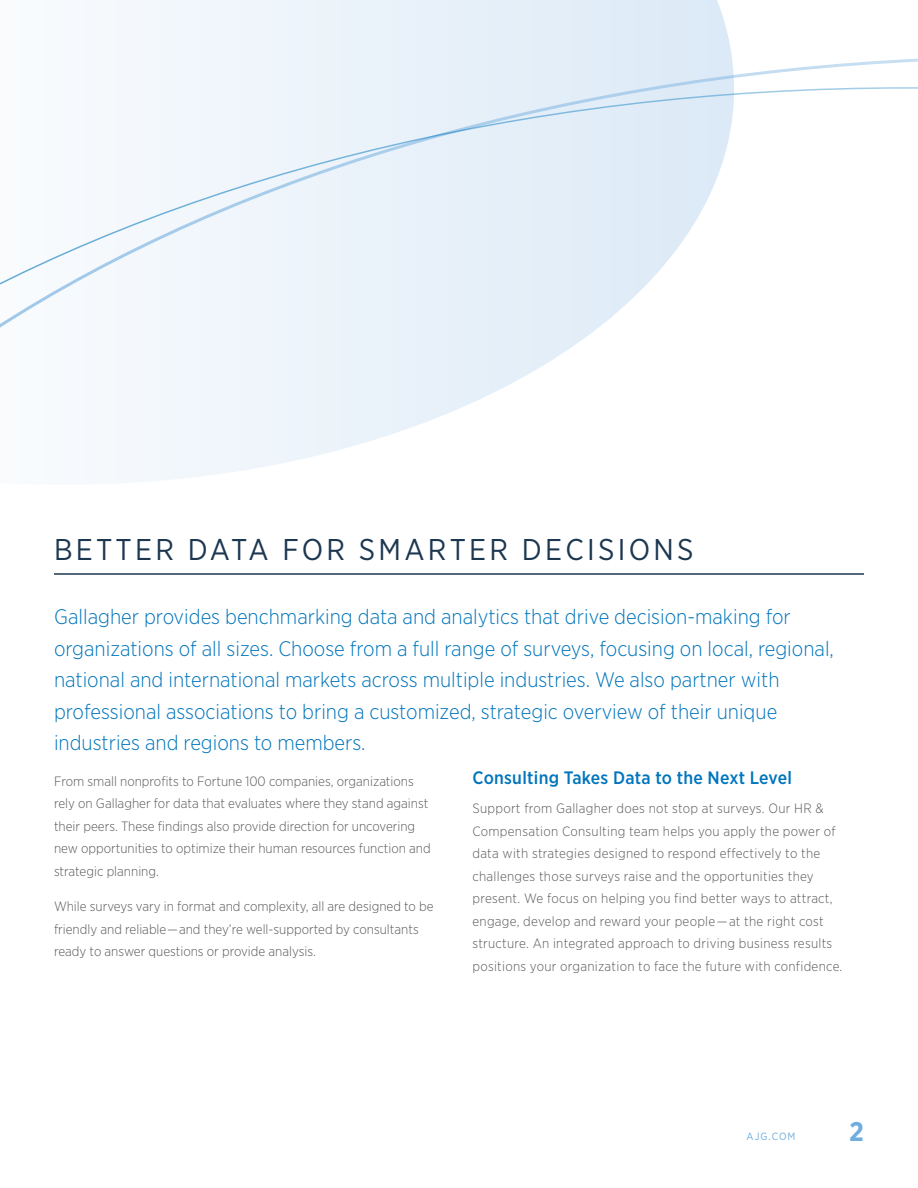
<style>
.page{position:relative;width:918px;height:1188px;background:#fff}
.page>*{position:absolute;margin:0;border:0;box-sizing:border-box;transform-origin:0 0}
.t1{font:30px "Gotham Narrow";letter-spacing:.11em;color:#1c3750}
.t2{font:700 27px "Gotham Narrow";color:#70adde}
.t3{font:300 21px/31.5px "Gotham Narrow";color:#0075bc}
.t4{font:500 18px "Gotham Narrow";letter-spacing:.015em;color:#0075bc}
.t5{font:300 13.5px/22.5px "Gotham Narrow";letter-spacing:.02em;color:#58595b}
.t6{font:300 13.5px/22.5px "Gotham Narrow";color:#58595b}
.t7{font:10.5px "Gotham Narrow";letter-spacing:.1em;color:#70adde}
</style>
<div class="page">
<svg style="left:116px;top:0;width:616px;height:56px;fill:#e8f1f9"></svg>
<svg style="left:116px;top:56px;width:802px;height:31px"></svg>
<svg style="left:0;top:87px;width:918px;height:488px"></svg>
<h1 class="t1" style="left:54px;top:531px;width:641px">BETTER DATA FOR SMARTER DECISIONS</h1>
<p class="t3" style="left:54px;top:601px;width:781px">Gallagher provides benchmarking data and analytics that drive decision-making for organizations of all sizes. Choose from a full range of surveys, focusing on local, regional, national and international markets across multiple industries. We also partner with professional associations to bring a customized, strategic overview of their unique industries and regions to members.</p>
<p class="t6" style="left:54px;top:769px;width:378px">From small nonprofits to Fortune 100 companies, organizations rely on Gallagher for data that evaluates where they stand against their peers. These findings also provide direction for uncovering new opportunities to optimize their human resources function and strategic planning.</p>
<p class="t6" style="left:54px;top:895px;width:381px">While surveys vary in format and complexity, all are designed to be friendly and reliable — and they’re well-supported by consultants ready to answer questions or provide analysis.</p>
<h3 class="t4" style="left:472px;top:766px;width:321px">Consulting Takes Data to the Next Level</h3>
<p class="t5" style="left:472px;top:797px;width:371px">Support from Gallagher does not stop at surveys. Our HR &amp; Compensation Consulting team helps you apply the power of data with strategies designed to respond effectively to the challenges those surveys raise and the opportunities they present. We focus on helping you find better ways to attract, engage, develop and reward your people — at the right cost structure. An integrated approach to driving business results positions your organization to face the future with confidence.</p>
<p class="t7" style="left:747px;top:1130px;width:50px">AJG.COM</p>
<h2 class="t2" style="left:849px;top:1114px;width:16px">2</h2>
</div>
